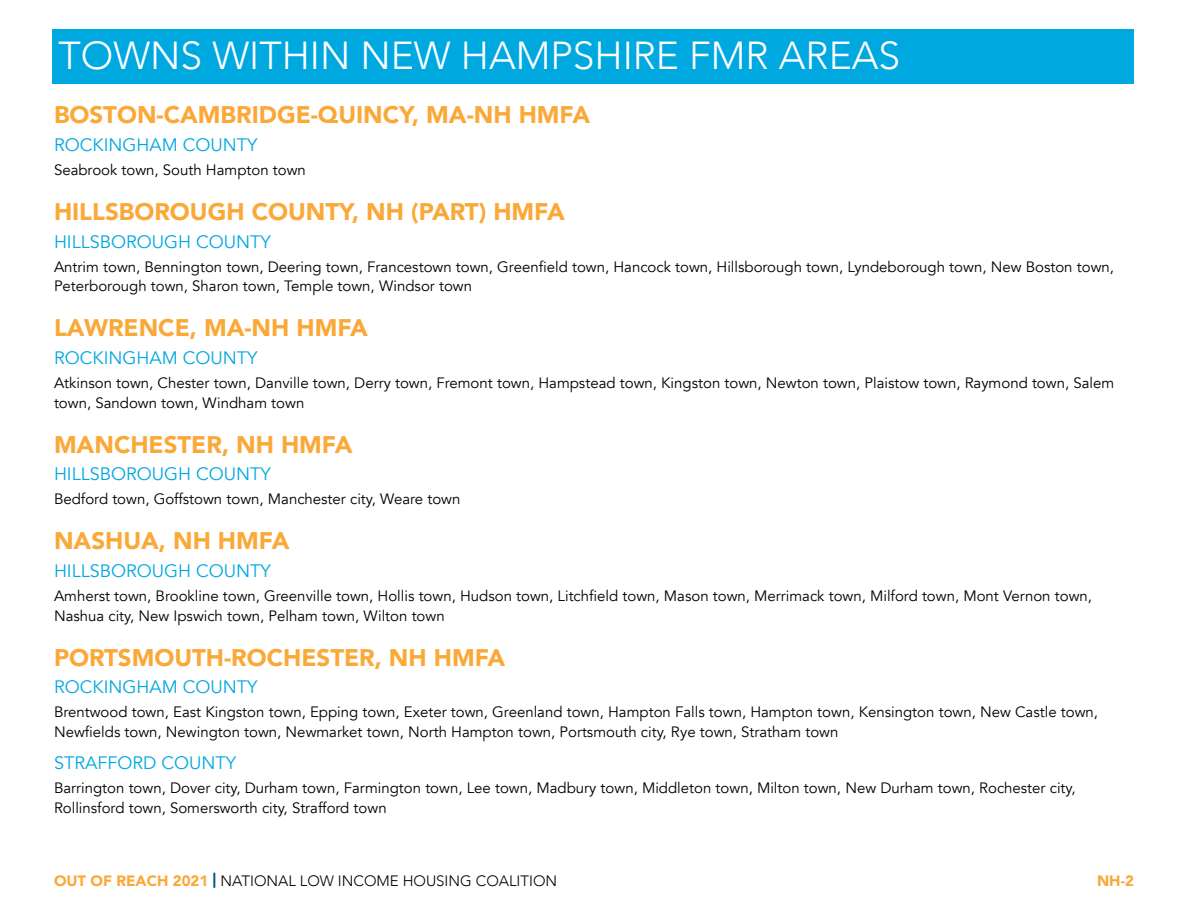
<style>
.page{position:relative;width:1188px;height:918px;background:#fff}
.page>*{position:absolute;margin:0;border:0;box-sizing:border-box;transform-origin:0 0}
.t1{font:300 39px "Avenir";color:#fff}
.t2{font:900 24px "Avenir";color:#faa837}
.t3{font:18px "Avenir";color:#00a8e0}
.t4{font:15px/19.5px "Avenir";color:#000}
.t5{font:300 15px "Avenir";color:#000}
.t6{font:900 15px "Avenir";color:#faa837}
.s1{font-weight:900;color:#faa837}
.s2{font-weight:900;color:#005289}
</style>
<div class="page">
<div style="left:52px;top:29px;width:1082px;height:55px;background:#00a8e0"></div>
<h1 class="t1" style="left:58px;top:33px;width:843px">TOWNS WITHIN NEW HAMPSHIRE FMR AREAS</h1>
<h2 class="t2" style="left:54px;top:94px;width:538px">BOSTON-CAMBRIDGE-QUINCY, MA-NH HMFA</h2>
<p class="t3" style="left:54px;top:134px;width:205px">ROCKINGHAM COUNTY</p>
<p class="t4" style="left:54px;top:160px;width:253px">Seabrook town, South Hampton town</p>
<h2 class="t2" style="left:54px;top:191px;width:512px">HILLSBOROUGH COUNTY, NH (PART) HMFA</h2>
<p class="t3" style="left:54px;top:231px;width:218px">HILLSBOROUGH COUNTY</p>
<p class="t4" style="left:54px;top:257px;width:1062px">Antrim town, Bennington town, Deering town, Francestown town, Greenfield town, Hancock town, Hillsborough town, Lyndeborough town, New Boston town,<br>Peterborough town, Sharon town, Temple town, Windsor town</p>
<h2 class="t2" style="left:54px;top:307px;width:316px">LAWRENCE, MA-NH HMFA</h2>
<p class="t3" style="left:54px;top:347px;width:205px">ROCKINGHAM COUNTY</p>
<p class="t4" style="left:54px;top:373px;width:1062px">Atkinson town, Chester town, Danville town, Derry town, Fremont town, Hampstead town, Kingston town, Newton town, Plaistow town, Raymond town, Salem town, Sandown town, Windham town</p>
<h2 class="t2" style="left:54px;top:424px;width:300px">MANCHESTER, NH HMFA</h2>
<p class="t3" style="left:54px;top:463px;width:218px">HILLSBOROUGH COUNTY</p>
<p class="t4" style="left:54px;top:490px;width:408px">Bedford town, Goffstown town, Manchester city, Weare town</p>
<h2 class="t2" style="left:54px;top:520px;width:237px">NASHUA, NH HMFA</h2>
<p class="t3" style="left:54px;top:560px;width:218px">HILLSBOROUGH COUNTY</p>
<p class="t4" style="left:54px;top:586px;width:1040px">Amherst town, Brookline town, Greenville town, Hollis town, Hudson town, Litchfield town, Mason town, Merrimack town, Milford town, Mont Vernon town,<br>Nashua city, New Ipswich town, Pelham town, Wilton town</p>
<h2 class="t2" style="left:54px;top:637px;width:453px">PORTSMOUTH-ROCHESTER, NH HMFA</h2>
<p class="t3" style="left:54px;top:676px;width:205px">ROCKINGHAM COUNTY</p>
<p class="t4" style="left:54px;top:703px;width:1046px">Brentwood town, East Kingston town, Epping town, Exeter town, Greenland town, Hampton Falls town, Hampton town, Kensington town, New Castle town,<br>Newfields town, Newington town, Newmarket town, North Hampton town, Portsmouth city, Rye town, Stratham town</p>
<p class="t3" style="left:54px;top:752px;width:184px">STRAFFORD COUNTY</p>
<p class="t4" style="left:54px;top:778px;width:1023px">Barrington town, Dover city, Durham town, Farmington town, Lee town, Madbury town, Middleton town, Milton town, New Durham town, Rochester city,<br>Rollinsford town, Somersworth city, Strafford town</p>
<p class="t5" style="left:54px;top:872px;width:505px"><span class="s1">OUT OF REACH 2021</span> <span class="s2">|</span> NATIONAL LOW INCOME HOUSING COALITION</p>
<p class="t6" style="left:1097px;top:868px;width:38px">NH-2</p>
</div>
